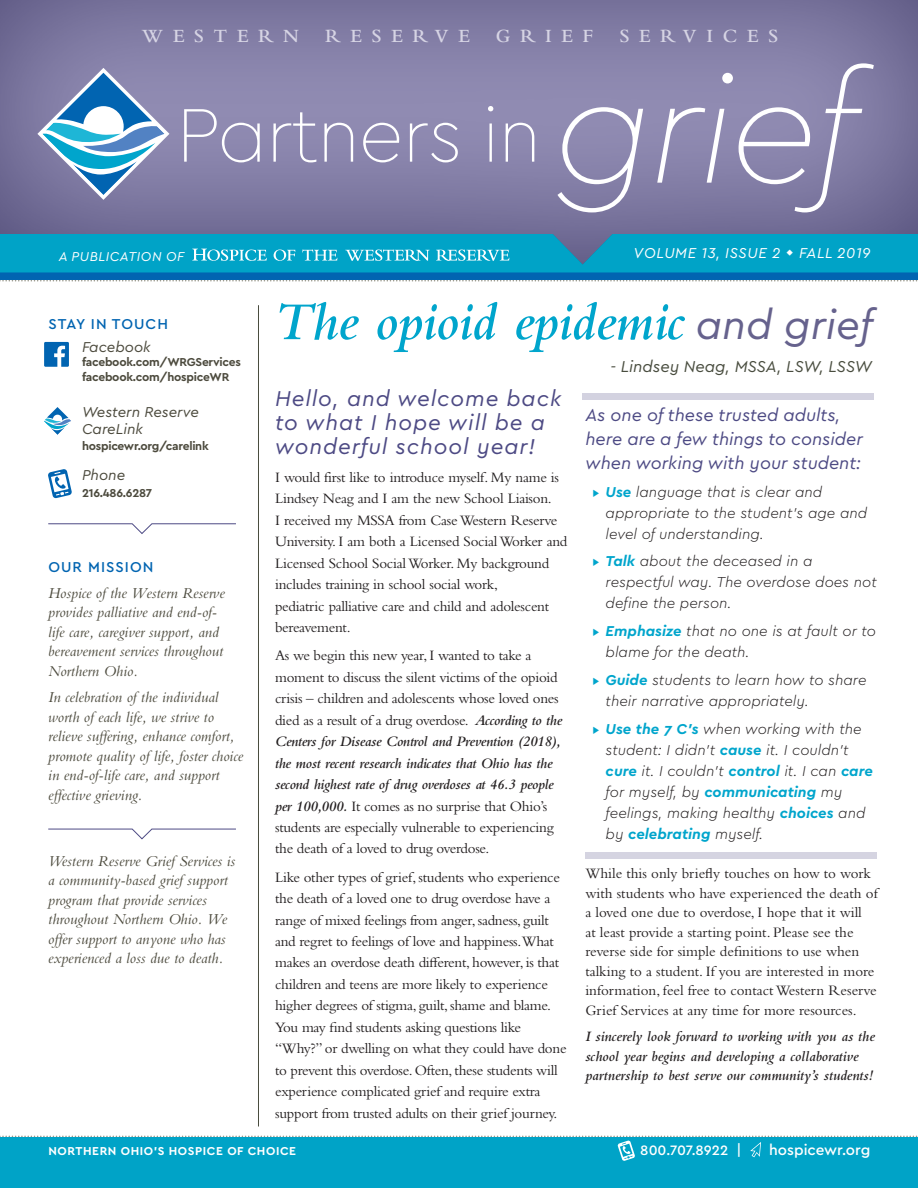
<style>
.page{position:relative;width:918px;height:1188px;background:#fff}
.page>*{position:absolute;margin:0;border:0;box-sizing:border-box;transform-origin:0 0}
.t1{font:100 79.5px "Cera PRO";letter-spacing:-.025em;color:#fff}
.t2{font:italic 600 55.5px "Bembo Std";letter-spacing:-.01em;color:#00a5cc}
.t3{font:italic 22.5px/24px "Cera PRO";letter-spacing:.04em;color:#4d4a84}
.t4{font:600 19.5px "Bembo Std";letter-spacing:.5em;color:#d6d4e4}
.t5{font:italic 18px/24px "Cera PRO";color:#4d4a84}
.t6{font:italic 16.5px "Cera PRO";color:#494d3f}
.t7{font:italic 15.75px/19.5px "Bembo Std";color:#4c4a3d}
.t8{font:500 15.3px "Cera PRO";color:#fff}
.t9{font:15px/21.5px "Bembo Std";letter-spacing:-.02em;color:#231f20}
.t10{font:italic 300 15px/21px "Cera PRO";color:#231f20}
.t11{font:15px/19.5px "Bembo Std";color:#231f20}
.t12{font:italic 600 15px/19.5px "Bembo Std";color:#231f20}
.t13{font:italic 15px/16.5px "Cera PRO";color:#4c4a3d}
.t14{font:italic 15px "Cera PRO";letter-spacing:.04em;color:#fff}
.t15{font:500 15px "Cera PRO";letter-spacing:.07em;color:#0164b1}
.t16{font:500 14.25px "Cera PRO";color:#fff}
.t17{font:italic 13.5px "Cera PRO";letter-spacing:.04em;color:#fff}
.t18{font:700 12px/14.2px "Cera PRO";letter-spacing:-.02em;color:#4c4a3d}
.t19{font:700 12px "Cera PRO";letter-spacing:.05em;color:#fff}
.s1{font-style:italic;font-size:156.9px}
.s2{font-family:"Cera PRO";font-weight:400;font-size:42px;color:#66628d}
.s3{font-weight:600;font-style:italic}
.s4{font-weight:400;font-style:normal;color:#00a5cc}
.s5{font-weight:700;color:#00a5cc}
.s6{font-size:15.3px}
</style>
<div class="page">
<svg style="left:0;top:280px;width:918px;height:1px"></svg>
<div style="left:0;top:234px;width:918px;height:42px;background:#00a3c7"></div>
<div style="left:0;top:0;width:918px;height:266px;background:#2f2a58;opacity:.75"></div>
<svg style="left:37px;top:68px;width:137px;height:132px"></svg>
<svg style="left:192px;top:249px;width:75px;height:12px"></svg>
<svg style="left:274px;top:250px;width:21px;height:11px"></svg>
<svg style="left:302px;top:250px;width:35px;height:11px"></svg>
<svg style="left:345px;top:250px;width:85px;height:11px"></svg>
<svg style="left:436px;top:250px;width:73px;height:11px"></svg>
<div style="left:0;top:272px;width:918px;height:8px;background:#0164b1"></div>
<svg style="left:48px;top:523px;width:188px;height:11px"></svg>
<svg style="left:48px;top:828px;width:188px;height:12px"></svg>
<hr style="left:258px;top:305px;width:1px;height:822px;background:#494d3f">
<div style="left:0;top:1137px;width:918px;height:51px;background:#00a3c7"></div>
<svg style="left:0;top:1136px;width:918px;height:25px"></svg>
<svg style="left:44px;top:342px;width:25px;height:25px"></svg>
<svg style="left:44px;top:407px;width:27px;height:28px"></svg>
<svg style="left:48px;top:469px;width:24px;height:29px"></svg>
<div style="left:582px;top:393px;width:292px;height:7px;background:#d3d2e0"></div>
<div style="left:585px;top:852px;width:292px;height:6px;background:#d5d4e1"></div>
<svg style="left:787px;top:250px;width:6px;height:6px"></svg>
<h3 class="t4" style="left:141px;top:25px;width:159px">WESTERN</h3>
<h3 class="t4" style="left:325px;top:25px;width:146px">RESERVE</h3>
<h3 class="t4" style="left:496px;top:25px;width:99px">GRIEF</h3>
<h3 class="t4" style="left:619px;top:25px;width:160px">SERVICES</h3>
<h1 class="t1" style="left:176px;top:82px;width:682px">Partners in <span class="s1">grief</span></h1>
<p class="t17" style="left:59px;top:247px;width:127px">A PUBLICATION OF</p>
<p class="t14" style="left:634px;top:243px;width:238px">VOLUME 13, ISSUE 2 FALL 2019</p>
<p class="t15" style="left:48px;top:314px;width:121px">STAY IN TOUCH</p>
<p class="t13" style="left:82px;top:338px;width:70px">Facebook</p>
<p class="t18" style="left:82px;top:355px;width:160px">facebook.com/WRGServices facebook.com/hospiceWR</p>
<p class="t13" style="left:82px;top:403px;width:119px">Western Reserve<br>CareLink</p>
<p class="t18" style="left:82px;top:439px;width:128px">hospicewr.org/carelink</p>
<p class="t13" style="left:82px;top:466px;width:45px">Phone</p>
<p class="t18" style="left:82px;top:485px;width:72px">216.486.6287</p>
<p class="t15" style="left:48px;top:557px;width:107px">OUR MISSION</p>
<p class="t7" style="left:48px;top:583px;width:178px">Hospice of the Western Reserve provides palliative and end-of&shy;life care, caregiver support, and bereavement services throughout<br>Northern Ohio.</p>
<p class="t7" style="left:48px;top:687px;width:196px">In celebration of the individual worth of each life, we strive to relieve suffering, enhance comfort, promote quality of life, foster choice in end-of-life care, and support effective grieving.</p>
<p class="t7" style="left:48px;top:851px;width:188px">Western Reserve Grief Services is a community-based grief support program that provide services throughout Northern Ohio. We offer support to anyone who has experienced a loss due to death.</p>
<h2 class="t2" style="left:273px;top:291px;width:601px">The opioid epidemic <span class="s2">and grief</span></h2>
<p class="t6" style="left:611px;top:356px;width:263px">- Lindsey Neag, MSSA, LSW, LSSW</p>
<h3 class="t3" style="left:275px;top:385px;width:288px">Hello, and welcome back to what I hope will be a wonderful school year!</h3>
<p class="t9" style="left:275px;top:466px;width:294px">I would first like to introduce myself. My name is Lindsey Neag and I am the new School Liaison.<br>I received my MSSA from Case Western Reserve University. I am both a Licensed Social Worker and Licensed School Social Worker. My background includes training in school social work,<br>pediatric palliative care and child and adolescent bereavement.</p>
<p class="t9" style="left:275px;top:645px;width:289px">As we begin this new year, I wanted to take a moment to discuss the silent victims of the opioid crisis – children and adolescents whose loved ones died as a result of a drug overdose. <span class="s3">According to the Centers for Disease Control and Prevention (2018), the most recent research indicates that Ohio has the second highest rate of drug overdoses at 46.3 people per 100,000.</span> It comes as no surprise that Ohio’s students are especially vulnerable to experiencing the death of a loved to drug overdose.</p>
<p class="t9" style="left:275px;top:866px;width:293px">Like other types of grief, students who experience the death of a loved one to drug overdose have a range of mixed feelings from anger, sadness, guilt and regret to feelings of love and happiness.What makes an overdose death different, however, is that children and teens are more likely to experience higher degrees of stigma, guilt, shame and blame.<br>You may find students asking questions like “Why?” or dwelling on what they could have done to prevent this overdose. Often, these students will experience complicated grief and require extra support from trusted adults on their grief journey.</p>
<p class="t5" style="left:585px;top:402px;width:279px">As one of these trusted adults, here are a few things to consider when working with your student:</p>
<p class="t10" style="left:606px;top:480px;width:263px;text-indent:-14px"><span class="s4">▸</span> <span class="s5">Use</span> language that is clear and appropriate to the student’s age and level of understanding.</p>
<p class="t10" style="left:606px;top:550px;width:273px;text-indent:-14px"><span class="s4">▸</span> <span class="s5">Talk</span> about the deceased in a respectful way. The overdose does not define the person.</p>
<p class="t10" style="left:606px;top:620px;width:272px;text-indent:-14px"><span class="s4">▸</span> <span class="s5">Emphasize</span> that no one is at fault or to blame for the death.</p>
<p class="t10" style="left:606px;top:669px;width:262px;text-indent:-14px"><span class="s4">▸</span> <span class="s5">Guide</span> students to learn how to share their narrative appropriately.</p>
<p class="t10" style="left:606px;top:717px;width:269px;text-indent:-14px"><span class="s4">▸</span> <span class="s5">Use the 7 C’s</span> when working with the student: I didn’t <span class="s5">cause</span> it. I couldn’t <span class="s5">cure</span> it. I couldn’t <span class="s5">control</span> it. I can <span class="s5">care </span>for myself, by <span class="s5">communicating</span> my feelings, making healthy <span class="s5">choices</span> and by <span class="s5">celebrating</span> myself.</p>
<p class="t11" style="left:585px;top:864px;width:294px">While this only briefly touches on how to work with students who have experienced the death of a loved one due to overdose, I hope that it will<br>at least provide a starting point. Please see the reverse side for simple definitions to use when talking to a student. If you are interested in more information, feel free to contact Western Reserve Grief Services at any time for more resources.</p>
<p class="t12" style="left:585px;top:1027px;width:291px">I sincerely look forward to working with you as the school year begins and developing a collaborative partnership to best serve our community’s students!</p>
<p class="t19" style="left:48px;top:1143px;width:249px">NORTHERN OHIO’S HOSPICE OF CHOICE</p>
<p class="t16" style="left:640px;top:1140px;width:103px">800.707.8922 <span class="s6">|</span></p>
<p class="t8" style="left:769px;top:1139px;width:103px">hospicewr.org</p>
</div>
